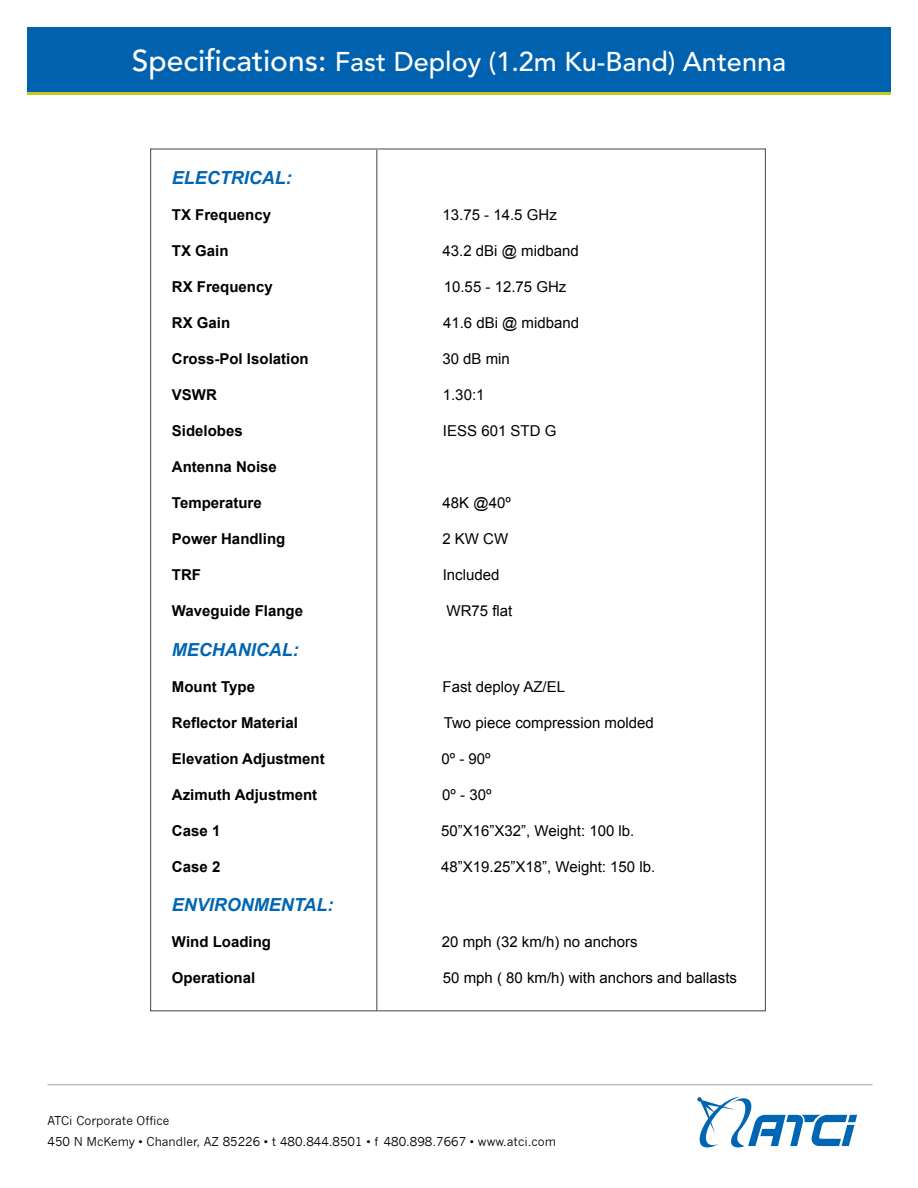
<style>
.page{position:relative;width:918px;height:1188px;background:#fff}
.page>*{position:absolute;margin:0;border:0;box-sizing:border-box;transform-origin:0 0}
.t1{font:500 27px "Avenir";color:#fff}
.t2{font:italic 700 18px "Arial";color:#0066b3}
.t3{font:15px "Arial";color:#000}
.t4{font:700 15px "Arial";color:#000}
.t5{font:12px/21px "News Gothic";color:#000}
.s1{font-size:30px}
</style>
<div class="page">
<div style="left:27px;top:27px;width:864px;height:65px;background:#0061af"></div>
<hr style="left:27px;top:92px;width:864px;height:2px;background:#c2cb20">
<hr style="left:48px;top:1084px;width:825px;height:1px;background:#bcbec0">
<svg style="left:697px;top:1097px;width:160px;height:51px"></svg>
<hr style="left:376px;top:150px;width:1px;height:861px;background:#58595b">
<h1 class="t1" style="left:132px;top:46px;width:656px"><span class="s1">Specifications:</span> Fast Deploy (1.2m Ku-Band) Antenna</h1>
<p class="t2" style="left:172px;top:166px;width:121px">ELECTRICAL:</p>
<p class="t4" style="left:172px;top:205px;width:101px">TX Frequency</p>
<p class="t3" style="left:443px;top:205px;width:116px">13.75 - 14.5 GHz</p>
<p class="t4" style="left:172px;top:241px;width:58px">TX Gain</p>
<p class="t3" style="left:443px;top:241px;width:138px">43.2 dBi @ midband</p>
<p class="t4" style="left:172px;top:277px;width:102px">RX Frequency</p>
<p class="t3" style="left:444px;top:277px;width:124px">10.55 - 12.75 GHz</p>
<p class="t4" style="left:172px;top:313px;width:60px">RX Gain</p>
<p class="t3" style="left:443px;top:313px;width:138px">41.6 dBi @ midband</p>
<p class="t4" style="left:172px;top:349px;width:138px">Cross-Pol Isolation</p>
<p class="t3" style="left:442px;top:349px;width:69px">30 dB min</p>
<p class="t4" style="left:172px;top:385px;width:47px">VSWR</p>
<p class="t3" style="left:443px;top:385px;width:43px">1.30:1</p>
<p class="t4" style="left:172px;top:421px;width:72px">Sidelobes</p>
<p class="t3" style="left:443px;top:421px;width:115px">IESS 601 STD G</p>
<p class="t4" style="left:172px;top:457px;width:107px">Antenna Noise</p>
<p class="t4" style="left:172px;top:493px;width:91px">Temperature</p>
<p class="t3" style="left:443px;top:493px;width:70px">48K @40º</p>
<p class="t4" style="left:172px;top:529px;width:115px">Power Handling</p>
<p class="t3" style="left:442px;top:529px;width:67px">2 KW CW</p>
<p class="t4" style="left:172px;top:565px;width:31px">TRF</p>
<p class="t3" style="left:443px;top:565px;width:58px">Included</p>
<p class="t4" style="left:172px;top:601px;width:133px">Waveguide Flange</p>
<p class="t3" style="left:447px;top:601px;width:67px">WR75 flat</p>
<p class="t2" style="left:172px;top:637px;width:128px">MECHANICAL:</p>
<p class="t4" style="left:172px;top:676px;width:85px">Mount Type</p>
<p class="t3" style="left:443px;top:677px;width:124px">Fast deploy AZ/EL</p>
<p class="t4" style="left:172px;top:712px;width:127px">Reflector Material</p>
<p class="t3" style="left:444px;top:713px;width:212px">Two piece compression molded</p>
<p class="t4" style="left:172px;top:748px;width:154px">Elevation Adjustment</p>
<p class="t3" style="left:441px;top:749px;width:51px">0º - 90º</p>
<p class="t4" style="left:172px;top:784px;width:147px">Azimuth Adjustment</p>
<p class="t3" style="left:442px;top:785px;width:51px">0º - 30º</p>
<p class="t4" style="left:172px;top:820px;width:50px">Case 1</p>
<p class="t3" style="left:441px;top:821px;width:195px">50”X16”X32”, Weight: 100 lb.</p>
<p class="t4" style="left:172px;top:856px;width:50px">Case 2</p>
<p class="t3" style="left:441px;top:857px;width:216px">48”X19.25”X18”, Weight: 150 lb.</p>
<p class="t2" style="left:172px;top:893px;width:163px">ENVIRONMENTAL:</p>
<p class="t4" style="left:172px;top:932px;width:101px">Wind Loading</p>
<p class="t3" style="left:442px;top:932px;width:197px">20 mph (32 km/h) no anchors</p>
<p class="t4" style="left:172px;top:968px;width:85px">Operational</p>
<p class="t3" style="left:443px;top:968px;width:296px">50 mph ( 80 km/h) with anchors and ballasts</p>
<p class="t5" style="left:48px;top:1111px;width:510px">ATCi Corporate Office<br>450 N McKemy • Chandler, AZ 85226 • t 480.844.8501 • f 480.898.7667 • www.atci.com</p>
</div>
